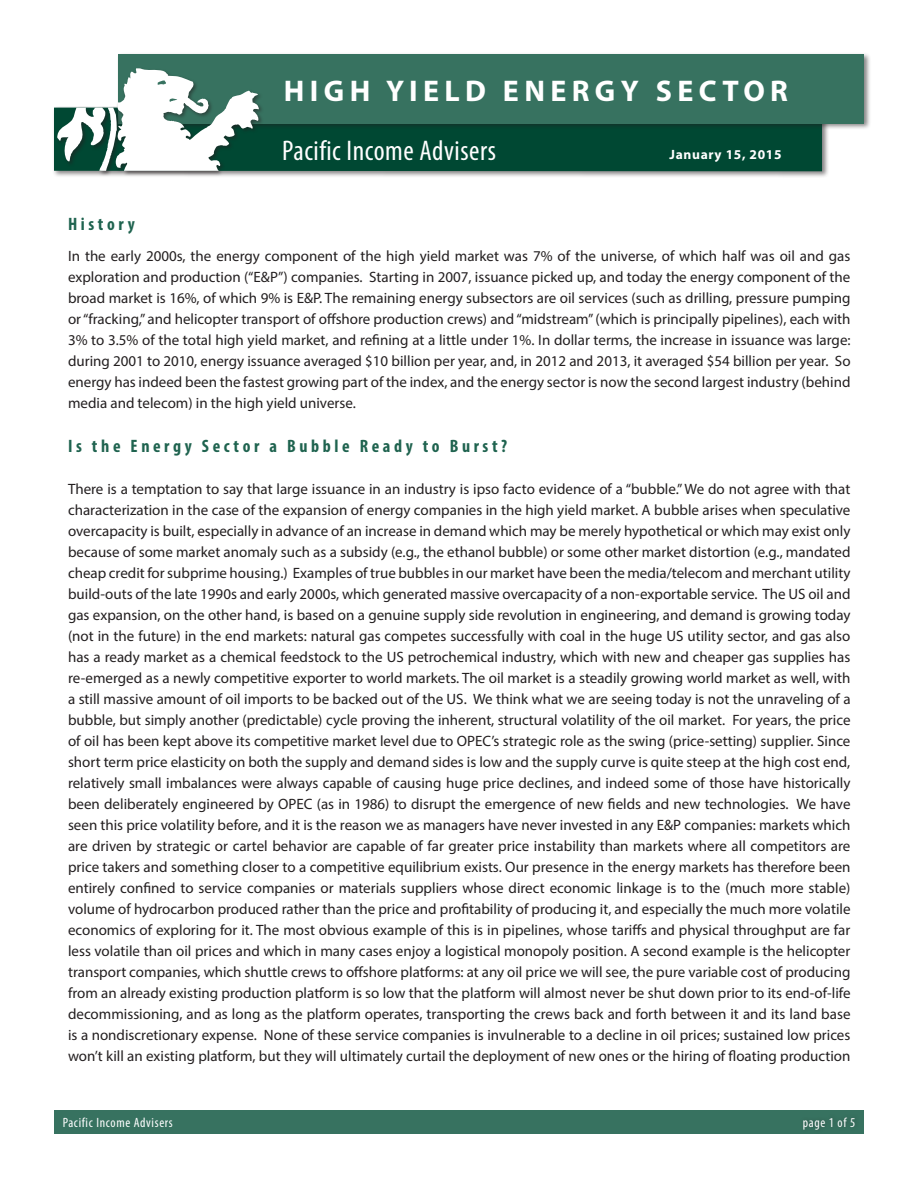
<style>
.page{position:relative;width:918px;height:1188px;background:#fff}
.page>*{position:absolute;margin:0;border:0;box-sizing:border-box;transform-origin:0 0}
.t1{font:700 30px "Myriad Pro";letter-spacing:.18em;color:#fff}
.t2{font:condensed 28.5px "Myriad Pro";letter-spacing:.02em;color:#fff}
.t3{font:700 condensed 18px "Myriad Pro";letter-spacing:.2em;color:#1f634f}
.t4{font:15px/21px "Myriad Pro";color:#231f20;text-align:justify}
.t5{font:condensed 13.5px "Myriad Pro";letter-spacing:.05em;color:#fff}
.t6{font:700 13.5px "Myriad Pro";letter-spacing:.05em;color:#fff}
</style>
<div class="page">
<div style="left:52px;top:106px;width:777px;height:73px;background:#231f20;opacity:.55"></div>
<div style="left:54px;top:108px;width:768px;height:63px;background:#004833"></div>
<div style="left:117px;top:52px;width:755px;height:78px;background:#231f20;opacity:.55"></div>
<div style="left:119px;top:54px;width:745px;height:69px;background:#377260"></div>
<div style="left:98px;top:106px;width:25px;height:71px;background:#231f20;opacity:.55"></div>
<div style="left:115px;top:67px;width:150px;height:110px;background:#231f20;opacity:.55"></div>
<svg style="left:57px;top:68px;width:203px;height:103px"></svg>
<div style="left:54px;top:1111px;width:810px;height:23px;background:#377260"></div>
<p class="t1" style="left:284px;top:71px;width:506px">HIGH YIELD ENERGY SECTOR</p>
<p class="t2" style="left:282px;top:133px;width:215px">Pacific Income Advisers</p>
<p class="t6" style="left:670px;top:146px;width:113px">January 15, 2015</p>
<p class="t3" style="left:68px;top:212px;width:68px">History</p>
<p class="t4" style="left:68px;top:246px;width:784px">In the early 2000s, the energy component of the high yield market was 7% of the universe, of which half was oil and gas exploration and production (“E&amp;P”) companies. Starting in 2007, issuance picked up, and today the energy component of the broad market is 16%, of which 9% is E&amp;P. The remaining energy subsectors are oil services (such as drilling, pressure pumping or “fracking,” and helicopter transport of offshore production crews) and “midstream” (which is principally pipelines), each with 3% to 3.5% of the total high yield market, and refining at a little under 1%. In dollar terms, the increase in issuance was large: during 2001 to 2010, energy issuance averaged $10 billion per year, and, in 2012 and 2013, it averaged $54 billion per year. So energy has indeed been the fastest growing part of the index, and the energy sector is now the second largest industry (behind media and telecom) in the high yield universe.</p>
<p class="t3" style="left:68px;top:435px;width:441px">Is the Energy Sector a Bubble Ready to Burst?</p>
<p class="t4" style="left:68px;top:478px;width:784px">There is a temptation to say that large issuance in an industry is ipso facto evidence of a “bubble.” We do not agree with that characterization in the case of the expansion of energy companies in the high yield market. A bubble arises when speculative overcapacity is built, especially in advance of an increase in demand which may be merely hypothetical or which may exist only because of some market anomaly such as a subsidy (e.g., the ethanol bubble) or some other market distortion (e.g., mandated cheap credit for subprime housing.) Examples of true bubbles in our market have been the media/telecom and merchant utility build-outs of the late 1990s and early 2000s, which generated massive overcapacity of a non-exportable service. The US oil and gas expansion, on the other hand, is based on a genuine supply side revolution in engineering, and demand is growing today (not in the future) in the end markets: natural gas competes successfully with coal in the huge US utility sector, and gas also has a ready market as a chemical feedstock to the US petrochemical industry, which with new and cheaper gas supplies has re-emerged as a newly competitive exporter to world markets. The oil market is a steadily growing world market as well, with a still massive amount of oil imports to be backed out of the US. We think what we are seeing today is not the unraveling of a bubble, but simply another (predictable) cycle proving the inherent, structural volatility of the oil market. For years, the price of oil has been kept above its competitive market level due to OPEC’s strategic role as the swing (price-setting) supplier. Since short term price elasticity on both the supply and demand sides is low and the supply curve is quite steep at the high cost end, relatively small imbalances were always capable of causing huge price declines, and indeed some of those have historically been deliberately engineered by OPEC (as in 1986) to disrupt the emergence of new fields and new technologies. We have seen this price volatility before, and it is the reason we as managers have never invested in any E&amp;P companies: markets which are driven by strategic or cartel behavior are capable of far greater price instability than markets where all competitors are price takers and something closer to a competitive equilibrium exists. Our presence in the energy markets has therefore been entirely confined to service companies or materials suppliers whose direct economic linkage is to the (much more stable) volume of hydrocarbon produced rather than the price and profitability of producing it, and especially the much more volatile economics of exploring for it. The most obvious example of this is in pipelines, whose tariffs and physical throughput are far less volatile than oil prices and which in many cases enjoy a logistical monopoly position. A second example is the helicopter transport companies, which shuttle crews to offshore platforms: at any oil price we will see, the pure variable cost of producing from an already existing production platform is so low that the platform will almost never be shut down prior to its end-of-life decommissioning, and as long as the platform operates, transporting the crews back and forth between it and its land base is a nondiscretionary expense. None of these service companies is invulnerable to a decline in oil prices; sustained low prices won’t kill an existing platform, but they will ultimately curtail the deployment of new ones or the hiring of floating production</p>
<p class="t5" style="left:63px;top:1114px;width:112px">Pacific Income Advisers</p>
<p class="t5" style="left:803px;top:1114px;width:54px">page 1 of 5</p>
</div>
